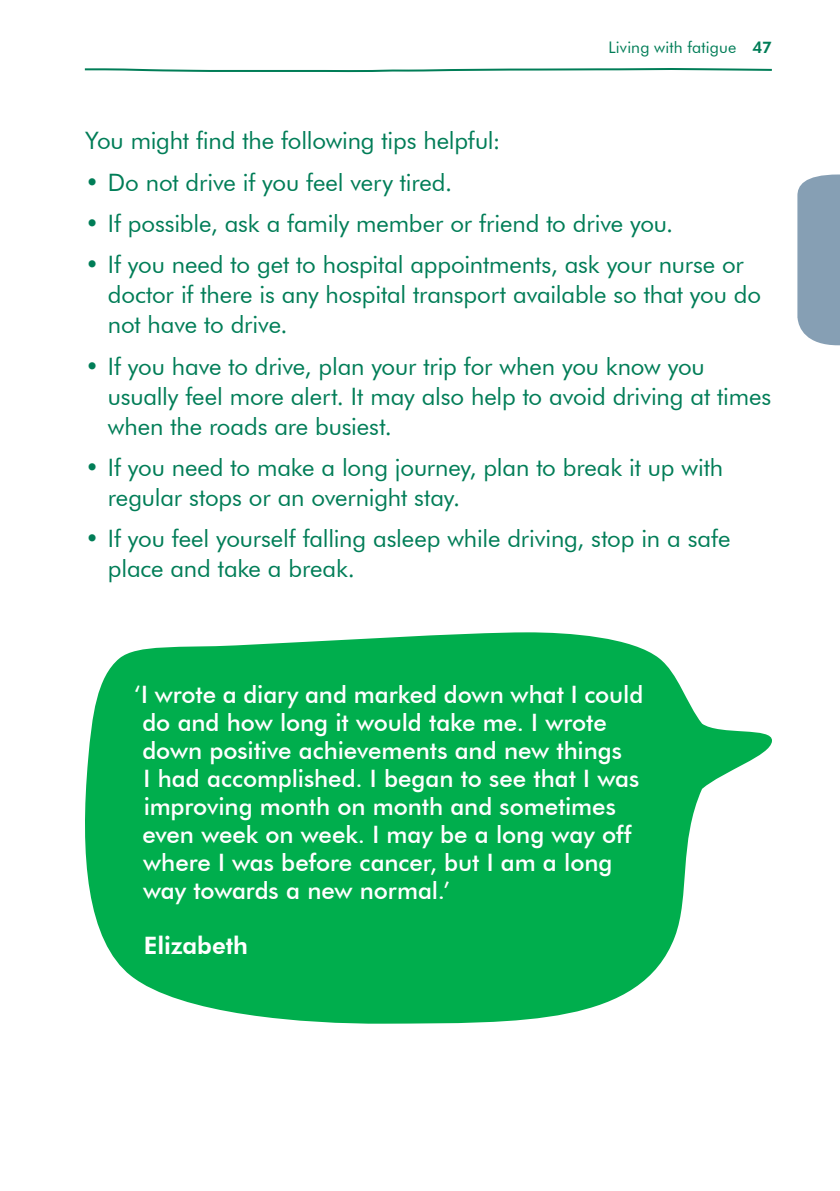
<style>
.page{position:relative;width:840px;height:1191px;background:#fff}
.page>*{position:absolute;margin:0;border:0;box-sizing:border-box;transform-origin:0 0}
.t1{font:24px/30px "Futura BT";letter-spacing:-.005em;color:#007d57}
.t2{font:500 24px/28px "Futura BT";letter-spacing:-.005em;color:#fff}
.t3{font:800 24px "Futura BT";color:#fff}
.t4{font:16px "Futura BT";letter-spacing:.01em;color:#007d57}
.s1{font-weight:800}
</style>
<div class="page">
<svg style="left:84px;top:68px;width:688px;height:5px"></svg>
<svg style="left:797px;top:174px;width:42px;height:171px;background:#8da5b8"></svg>
<svg style="left:85px;top:632px;width:687px;height:392px;fill:#00ae4d"></svg>
<p class="t4" style="left:608px;top:41px;width:165px">Living with fatigue <span class="s1">47</span></p>
<p class="t1" style="left:85px;top:125px;width:416px">You might find the following tips helpful:</p>
<p class="t1" style="left:85px;top:167px;width:368px">• Do not drive if you feel very tired.</p>
<p class="t1" style="left:85px;top:208px;width:589px">• If possible, ask a family member or friend to drive you.</p>
<p class="t1" style="left:108px;top:249px;width:654px;text-indent:-23px">• If you need to get to hospital appointments, ask your nurse or doctor if there is any hospital transport available so that you do not have to drive.</p>
<p class="t1" style="left:108px;top:351px;width:664px;text-indent:-23px">• If you have to drive, plan your trip for when you know you usually feel more alert. It may also help to avoid driving at times when the roads are busiest.</p>
<p class="t1" style="left:108px;top:452px;width:616px;text-indent:-23px">• If you need to make a long journey, plan to break it up with regular stops or an overnight stay.</p>
<p class="t1" style="left:108px;top:523px;width:623px;text-indent:-23px">• If you feel yourself falling asleep while driving, stop in a safe place and take a break.</p>
<p class="t2" style="left:142px;top:682px;width:502px;text-indent:-9px">‘ I wrote a diary and marked down what I could do and how long it would take me. I wrote down positive achievements and new things<br>I had accomplished. I began to see that I was improving month on month and sometimes even week on week. I may be a long way off where I was before cancer, but I am a long way towards a new normal.’</p>
<p class="t3" style="left:144px;top:935px;width:106px">Elizabeth</p>
</div>
